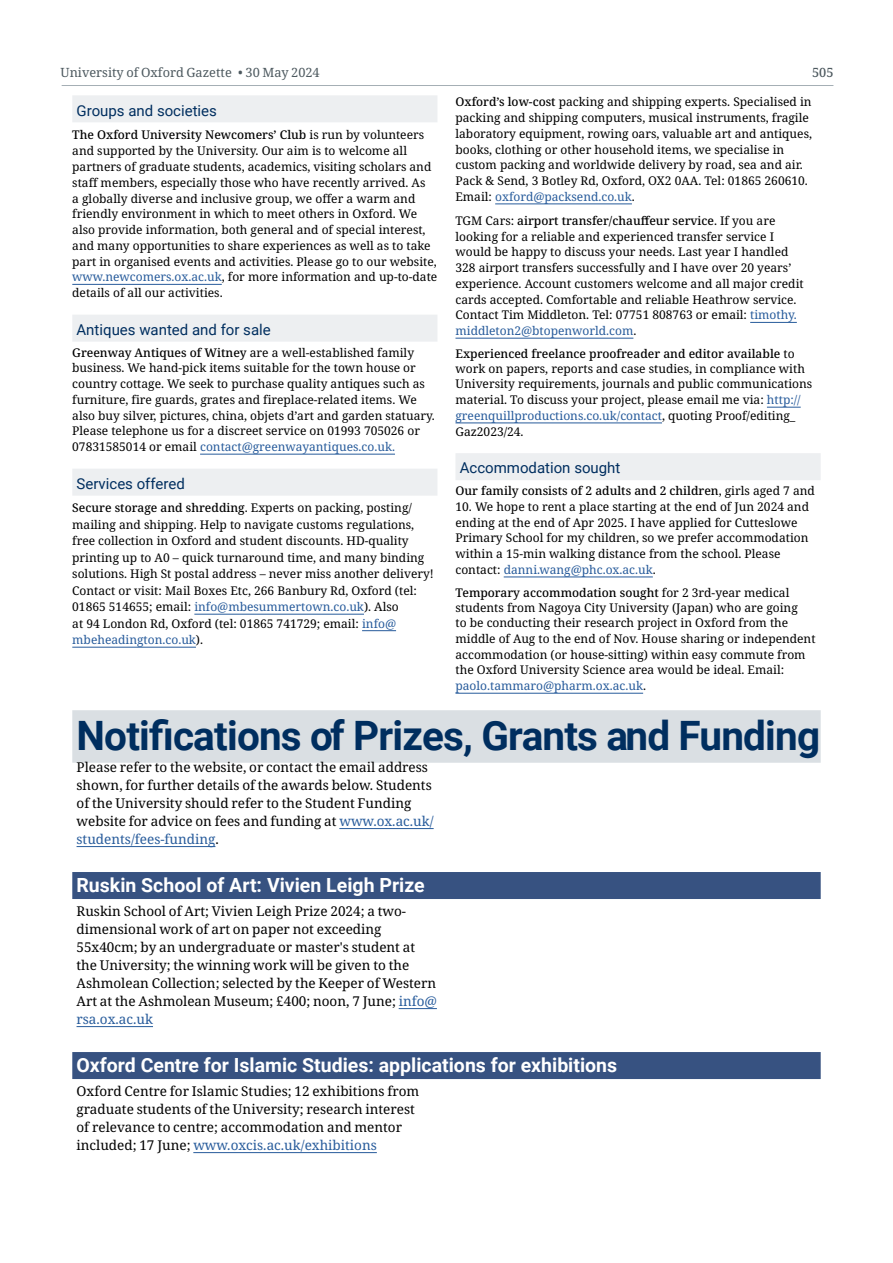
<style>
.page{position:relative;width:893px;height:1263px;background:#fff}
.page>*{position:absolute;margin:0;border:0;box-sizing:border-box;transform-origin:0 0}
.G_Body_text{font:700 40.5px "Roboto";letter-spacing:-.02em;color:#002e5f}
.G_Body_text-2{font:700 19.5px "Roboto";color:#fff}
.Advert_category_heading_-_1_column{font:15px "Roboto";color:#002e5f}
.G_Body_text-3{font:13.5px/18px "Noto Serif";color:#000}
.t1{font:12.75px "Noto Serif";color:#4d595f}
.t2{font:500 12.75px "Noto Serif";color:#4d595f}
.Advert_body_text{font:12px/15.8px "Noto Serif";color:#000}
.Advert_body_text-2{font:500 12px "Noto Serif";color:#000}
.s1{font-weight:500}
.s2{color:#275b9b}
.s3{font-weight:400}
</style>
<div class="page">
<hr style="left:62px;top:85px;width:771px;height:1px;background:#a5afb5">
<div style="left:72px;top:95px;width:365px;height:27px;background:#edeff1"></div>
<hr style="left:72px;top:284px;width:150px;height:1px;background:#275b9b">
<div style="left:72px;top:315px;width:365px;height:27px;background:#edeff1"></div>
<hr style="left:200px;top:454px;width:195px;height:1px;background:#275b9b">
<div style="left:72px;top:469px;width:365px;height:27px;background:#edeff1"></div>
<hr style="left:194px;top:614px;width:170px;height:1px;background:#275b9b">
<hr style="left:362px;top:630px;width:34px;height:1px;background:#275b9b">
<hr style="left:72px;top:647px;width:124px;height:1px;background:#275b9b">
<hr style="left:495px;top:204px;width:137px;height:1px;background:#275b9b">
<hr style="left:750px;top:322px;width:47px;height:1px;background:#275b9b">
<hr style="left:455px;top:338px;width:178px;height:1px;background:#275b9b">
<hr style="left:767px;top:407px;width:34px;height:1px;background:#275b9b">
<hr style="left:455px;top:423px;width:207px;height:1px;background:#275b9b">
<div style="left:455px;top:453px;width:366px;height:27px;background:#edeff1"></div>
<hr style="left:504px;top:577px;width:149px;height:1px;background:#275b9b">
<hr style="left:455px;top:693px;width:188px;height:1px;background:#275b9b">
<div style="left:72px;top:710px;width:749px;height:53px;background:#dadfe3"></div>
<div style="left:72px;top:872px;width:749px;height:27px;background:#375281"></div>
<div style="left:72px;top:1052px;width:749px;height:27px;background:#375281"></div>
<hr style="left:339px;top:828px;width:95px;height:1px;background:#275b9b">
<hr style="left:77px;top:846px;width:138px;height:1px;background:#275b9b">
<hr style="left:399px;top:1008px;width:38px;height:1px;background:#275b9b">
<hr style="left:77px;top:1026px;width:76px;height:1px;background:#275b9b">
<hr style="left:193px;top:1152px;width:184px;height:1px;background:#275b9b">
<p class="t1" style="left:61px;top:64px;width:261px">University of Oxford Gazette • 30 May 2024</p>
<p class="t2" style="left:812px;top:64px;width:23px">505</p>
<h2 class="Advert_category_heading_-_1_column" style="left:77px;top:100px;width:142px">Groups and societies</h2>
<p class="Advert_body_text" style="left:72px;top:127px;width:367px"><span class="s1">The Oxford University Newcomers’ Club</span> is run by volunteers and supported by the University. Our aim is to welcome all partners of graduate students, academics, visiting scholars and staff members, especially those who have recently arrived. As<br>a globally diverse and inclusive group, we offer a warm and friendly environment in which to meet others in Oxford. We also provide information, both general and of special interest, and many opportunities to share experiences as well as to take part in organised events and activities. Please go to our website, <span class="s2">www.newcomers.ox.ac.uk</span>, for more information and up-to-date details of all our activities.</p>
<h2 class="Advert_category_heading_-_1_column" style="left:77px;top:319px;width:196px">Antiques wanted and for sale</h2>
<p class="Advert_body_text" style="left:72px;top:345px;width:364px"><span class="s1">Greenway Antiques of Witney</span> are a well-established family business. We hand-pick items suitable for the town house or country cottage. We seek to purchase quality antiques such as furniture, fire guards, grates and fireplace-related items. We also buy silver, pictures, china, objets d’art and garden statuary.<br>Please telephone us for a discreet service on 01993 705026 or 07831585014 or email <span class="s2">contact@greenwayantiques.co.uk.</span></p>
<h2 class="Advert_category_heading_-_1_column" style="left:77px;top:473px;width:110px">Services offered</h2>
<p class="Advert_body_text" style="left:72px;top:500px;width:363px;line-height:16.5px"><span class="s1">Secure storage and shredding</span>. Experts on packing, posting/ mailing and shipping. Help to navigate customs regulations, free collection in Oxford and student discounts. HD-quality printing up to A0 – quick turnaround time, and many binding solutions. High St postal address – never miss another delivery!<br>Contact or visit: Mail Boxes Etc, 266 Banbury Rd, Oxford (tel:<br>01865 514655; email: <span class="s2">info@mbesummertown.co.uk</span>). Also<br>at 94 London Rd, Oxford (tel: 01865 741729; email: <span class="s2">info@ mbeheadington.co.uk</span>).</p>
<p class="Advert_body_text" style="left:455px;top:95px;width:358px"><span class="s1">Oxford’s low-cost</span> packing and shipping experts. Specialised in packing and shipping computers, musical instruments, fragile laboratory equipment, rowing oars, valuable art and antiques, books, clothing or other household items, we specialise in custom packing and worldwide delivery by road, sea and air.<br>Pack &amp; Send, 3 Botley Rd, Oxford, OX2 0AA. Tel: 01865 260610.<br>Email: <span class="s2">oxford@packsend.co.uk</span>.</p>
<p class="Advert_body_text" style="left:455px;top:213px;width:350px">TGM Cars: <span class="s1">airport transfer/chauffeur service</span>. If you are looking for a reliable and experienced transfer service I would be happy to discuss your needs. Last year I handled 328 airport transfers successfully and I have over 20 years’ experience. Account customers welcome and all major credit cards accepted. Comfortable and reliable Heathrow service.<br>Contact Tim Middleton. Tel: 07751 808763 or email: <span class="s2">timothy. middleton2@btopenworld.com</span>.</p>
<p class="Advert_body_text" style="left:455px;top:347px;width:358px"><span class="s1">Experienced freelance proofreader and editor available</span> to work on papers, reports and case studies, in compliance with University requirements, journals and public communications material. To discuss your project, please email me via: <span class="s2">http:// greenquillproductions.co.uk/contact</span>, quoting Proof/editing_ Gaz2023/24.</p>
<h2 class="Advert_category_heading_-_1_column" style="left:460px;top:458px;width:162px">Accommodation sought</h2>
<p class="Advert_body_text-2" style="left:455px;top:483px;width:361px">Our family consists of 2 adults and 2 children<span class="s3">, girls aged 7 and</span></p>
<p class="Advert_body_text" style="left:455px;top:499px;width:355px">10. We hope to rent a place starting at the end of Jun 2024 and ending at the end of Apr 2025. I have applied for Cutteslowe Primary School for my children, so we prefer accommodation within a 15-min walking distance from the school. Please contact: <span class="s2">danni.wang@phc.ox.ac.uk</span>.</p>
<p class="Advert_body_text" style="left:455px;top:585px;width:362px"><span class="s1">Temporary accommodation sought</span> for 2 3rd-year medical students from Nagoya City University (Japan) who are going<br>to be conducting their research project in Oxford from the middle of Aug to the end of Nov. House sharing or independent accommodation (or house-sitting) within easy commute from the Oxford University Science area would be ideal. Email: <span class="s2">paolo.tammaro@pharm.ox.ac.uk</span>.</p>
<p class="G_Body_text" style="left:77px;top:708px;width:745px">Notifications of Prizes, Grants and Funding</p>
<p class="G_Body_text-3" style="left:77px;top:759px;width:359px">Please refer to the website, or contact the email address shown, for further details of the awards below. Students of the University should refer to the Student Funding website for advice on fees and funding at <span class="s2">www.ox.ac.uk/ students/fees-funding</span>.</p>
<p class="G_Body_text-2" style="left:77px;top:872px;width:350px">Ruskin School of Art: Vivien Leigh Prize</p>
<p class="G_Body_text-3" style="left:77px;top:903px;width:362px">Ruskin School of art; Vivien Leigh Prize 2024; a two&shy;dimensional work of art on paper not exceeding 55x40cm; by an undergraduate or master's student at the University; the winning work will be given to the Ashmolean Collection; selected by the Keeper of Western art at the ashmolean Museum; £400; noon, 7 June; <span class="s2">info@ rsa.ox.ac.uk</span></p>
<p class="G_Body_text-2" style="left:77px;top:1052px;width:542px">Oxford Centre for Islamic Studies: applications for exhibitions</p>
<p class="G_Body_text-3" style="left:77px;top:1083px;width:344px">Oxford Centre for Islamic Studies; 12 exhibitions from graduate students of the University; research interest of relevance to centre; accommodation and mentor included; 17 June; <span class="s2">www.oxcis.ac.uk/exhibitions</span></p>
</div>
